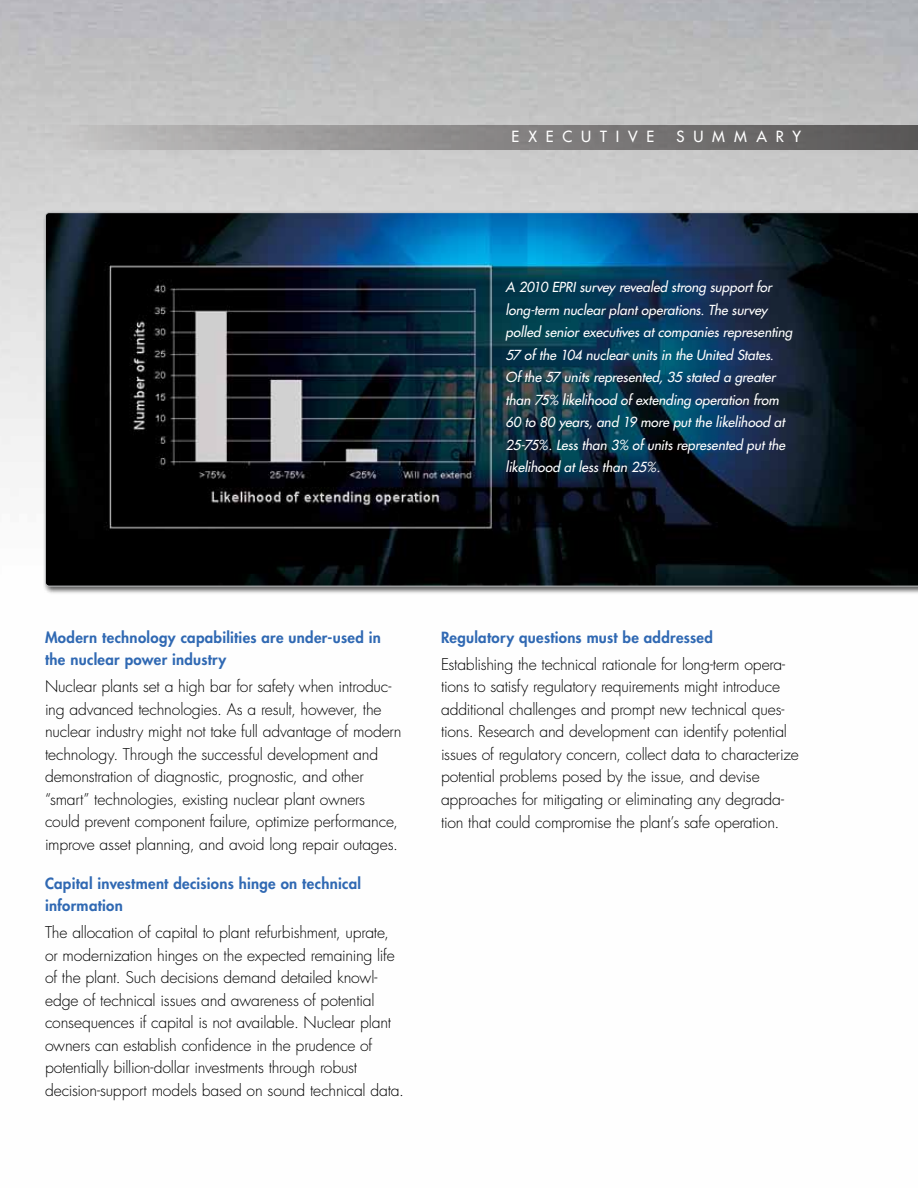
<style>
.page{position:relative;width:918px;height:1188px;background:#fff}
.page>*{position:absolute;margin:0;border:0;box-sizing:border-box;transform-origin:0 0}
.t1{font:300 15.75px/22.5px "Futura";letter-spacing:-.01em;color:#000}
.t2{font:800 15px/22.5px "Futura";letter-spacing:.02em;color:#3069b3}
.t3{font:15px "Futura";color:#fff}
.t4{font:italic 13.5px/22.5px "Futura";color:#fff}
</style>
<div class="page">
<img style="left:0;top:0;width:918px;height:462px">
<div style="left:45px;top:125px;width:873px;height:24px;background:linear-gradient(to right,#c3c2c2,#545251)"></div>
<div style="left:43px;top:210px;width:875px;height:385px;background:#000;opacity:.65"></div>
<svg style="left:45px;top:212px;width:873px;height:375px;background:#112330"></svg>
<p class="t3" style="left:512px;top:127px;width:99px">EXECUTI</p>
<p class="t3" style="left:628px;top:127px;width:26px">V E</p>
<p class="t3" style="left:677px;top:127px;width:125px">SUMMA R Y</p>
<p class="t4" style="left:506px;top:276px;width:288px">A 2010 EPRI survey revealed strong support for long-term nuclear plant operations. The survey polled senior executives at companies representing 57 of the 104 nuclear units in the United States.<br>Of the 57 units represented, 35 stated a greater than 75% likelihood of extending operation from 60 to 80 years, and 19 more put the likelihood at 25-75%. Less than 3% of units represented put the likelihood at less than 25%.</p>
<p class="t2" style="left:45px;top:626px;width:337px">Modern technology capabilities are under-used in the nuclear power industry</p>
<p class="t1" style="left:45px;top:676px;width:358px">Nuclear plants set a high bar for safety when introduc&shy;ing advanced technologies. As a result, however, the nuclear industry might not take full advantage of modern technology. Through the successful development and demonstration of diagnostic, prognostic, and other “smart” technologies, existing nuclear plant owners could prevent component failure, optimize performance, improve asset planning, and avoid long repair outages.</p>
<p class="t2" style="left:45px;top:872px;width:318px">Capital investment decisions hinge on technical information</p>
<p class="t1" style="left:45px;top:922px;width:360px">The allocation of capital to plant refurbishment, uprate, or modernization hinges on the expected remaining life of the plant. Such decisions demand detailed knowl&shy;edge of technical issues and awareness of potential consequences if capital is not available. Nuclear plant owners can establish confidence in the prudence of potentially billion-dollar investments through robust decision-support models based on sound technical data.</p>
<p class="t2" style="left:441px;top:626px;width:273px">Regulatory questions must be addressed</p>
<p class="t1" style="left:441px;top:653px;width:359px">Establishing the technical rationale for long-term opera&shy;tions to satisfy regulatory requirements might introduce additional challenges and prompt new technical ques&shy;tions. Research and development can identify potential issues of regulatory concern, collect data to characterize potential problems posed by the issue, and devise approaches for mitigating or eliminating any degrada&shy;tion that could compromise the plant’s safe operation.</p>
</div>
